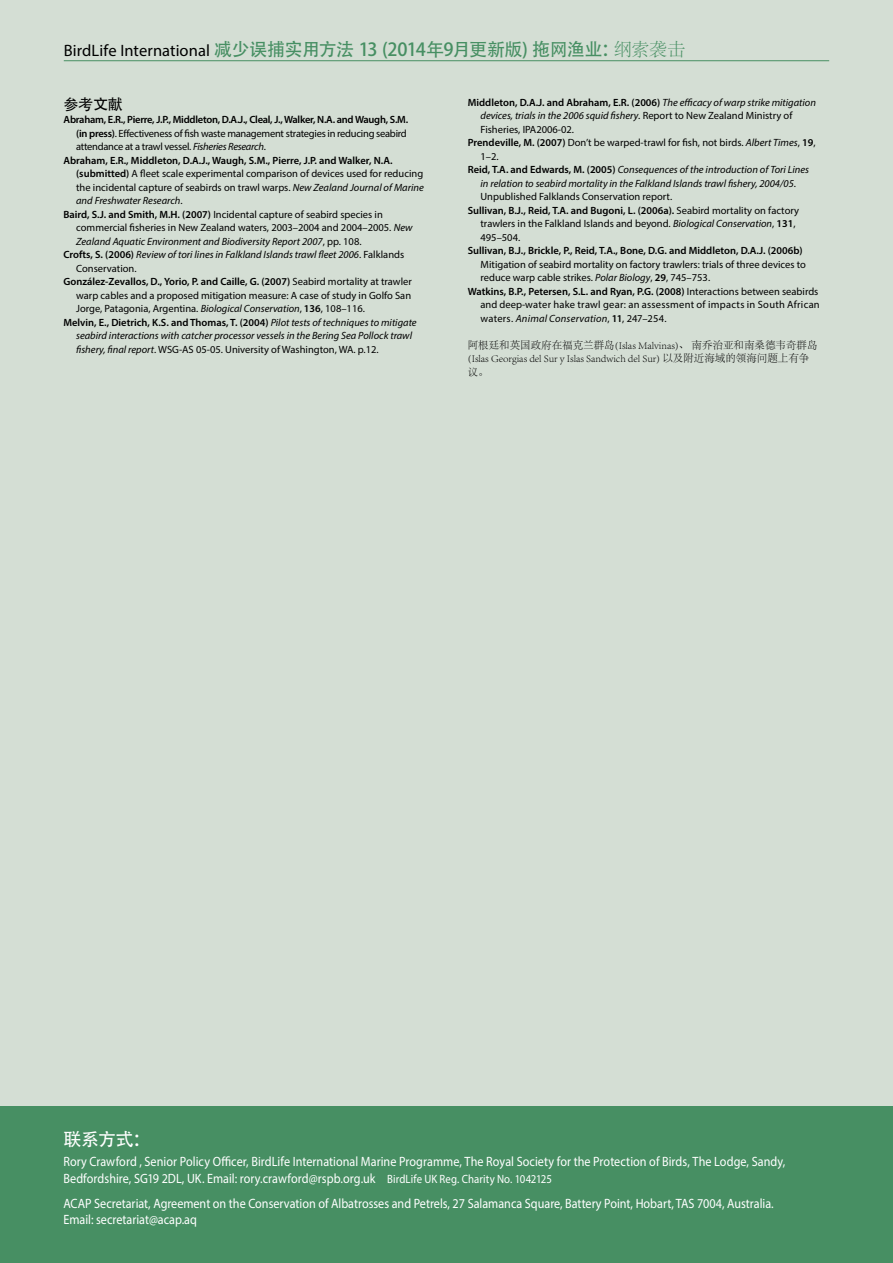
<style>
.page{position:relative;width:893px;height:1263px;background:#fff}
.page>*{position:absolute;margin:0;border:0;box-sizing:border-box;transform-origin:0 0}
.t1{font:18px "Adobe Heiti Std";letter-spacing:-.035em;color:#478f63}
.t2{font:18px "Adobe Heiti Std";color:#fff}
.t3{font:15px "Adobe Heiti Std";color:#000}
.t4{font:13.5px/16.5px "Myriad Pro";color:#fff;scale:.9 1}
.t5{font:10.5px "Myriad Pro";color:#000}
.t6{font:600 10.5px "Myriad Pro";color:#000}
.t7{font:italic 10.5px "Myriad Pro";color:#000}
.t8{font:10.5px "Myriad Pro";letter-spacing:-.025em;color:#000}
.t9{font:300 10.5px/13.5px "Adobe Song Std";color:#000}
.t10{font:600 10.5px "Myriad Pro";letter-spacing:-.025em;color:#000}
.t11{font:10.5px "Myriad Pro";letter-spacing:.02em;color:#000}
.t12{font:italic 10.5px "Myriad Pro";letter-spacing:.02em;color:#000}
.s1{font-family:"Myriad Pro";font-size:16.5px;color:#000}
.s2{font-family:"Adobe Song Std";font-weight:300}
.s3{font-weight:600}
.s4{font-style:italic}
.s5{font-style:normal}
.s6{font-weight:600;font-style:normal}
.s7{font-weight:400}
.s8{font-weight:400;font-style:italic}
.s9{font-size:12px}
</style>
<div class="page">
<div style="left:0;top:0;width:893px;height:1167px;background:#d4ded4"></div>
<div style="left:0;top:1107px;width:893px;height:156px;background:#478f63"></div>
<hr style="left:64px;top:60px;width:765px;height:1px;background:#478f63">
<h1 class="t1" style="left:64px;top:39px;width:623px"><span class="s1">BirdLife International</span> 减少误捕实用方法 13 (2014年9月更新版) 拖网渔业：<span class="s2">纲索袭击</span></h1>
<h2 class="t3" style="left:63px;top:95px;width:61px">参考文献</h2>
<p class="t10" style="left:63px;top:113px;width:346px">Abraham, E.R., Pierre, J.P., Middleton, D.A.J., Cleal, J., Walker, N.A. and Waugh, S.M.</p>
<p class="t8" style="left:76px;top:127px;width:332px"><span class="s3">(in press)</span>. Effectiveness of fish waste management strategies in reducing seabird</p>
<p class="t8" style="left:76px;top:140px;width:191px">attendance at a trawl vessel. <span class="s4">Fisheries Research</span>.</p>
<p class="t6" style="left:63px;top:154px;width:331px">Abraham, E.R., Middleton, D.A.J., Waugh, S.M., Pierre, J.P. and Walker, N.A.</p>
<p class="t5" style="left:76px;top:167px;width:349px"><span class="s3">(submitted)</span> A fleet scale experimental comparison of devices used for reducing</p>
<p class="t5" style="left:76px;top:181px;width:349px">the incidental capture of seabirds on trawl warps. <span class="s4">New Zealand Journal of Marine</span></p>
<p class="t7" style="left:76px;top:194px;width:108px">and Freshwater Research<span class="s5">.</span></p>
<p class="t5" style="left:63px;top:208px;width:321px"><span class="s3">Baird, S.J. and Smith, M.H. (2007)</span> Incidental capture of seabird species in</p>
<p class="t5" style="left:76px;top:221px;width:338px">commercial fisheries in New Zealand waters, 2003–2004 and 2004–2005. <span class="s4">New</span></p>
<p class="t7" style="left:76px;top:235px;width:287px">Zealand Aquatic Environment and Biodiversity Report 2007<span class="s5">, pp. 108.</span></p>
<p class="t7" style="left:63px;top:248px;width:342px"><span class="s6">Crofts, S. (2006)</span> Review of tori lines in Falkland Islands trawl fleet 2006<span class="s5">. Falklands</span></p>
<p class="t5" style="left:76px;top:262px;width:62px">Conservation.</p>
<p class="t6" style="left:63px;top:275px;width:350px">González-Zevallos, D., Yorio, P. and Caille, G. (2007) <span class="s7">Seabird mortality at trawler</span></p>
<p class="t5" style="left:76px;top:289px;width:337px">warp cables and a proposed mitigation measure: A case of study in Golfo San</p>
<p class="t5" style="left:76px;top:302px;width:290px">Jorge, Patagonia, Argentina. <span class="s4">Biological Conservation</span>, <span class="s3">136</span>, 108–116.</p>
<p class="t6" style="left:63px;top:316px;width:355px">Melvin, E., Dietrich, K.S. and Thomas, T. (2004) <span class="s8">Pilot tests of techniques to mitigate</span></p>
<p class="t7" style="left:76px;top:329px;width:337px">seabird interactions with catcher processor vessels in the Bering Sea Pollock trawl</p>
<p class="t5" style="left:76px;top:343px;width:304px"><span class="s4">fishery, final report</span>. WSG-AS 05-05. University of Washington, WA. p.12.</p>
<p class="t6" style="left:468px;top:96px;width:350px">Middleton, D.A.J. and Abraham, E.R. (2006) <span class="s8">The efficacy of warp strike mitigation</span></p>
<p class="t7" style="left:480px;top:109px;width:313px">devices, trials in the 2006 squid fishery<span class="s5">. Report to New Zealand Ministry of</span></p>
<p class="t5" style="left:480px;top:123px;width:95px">Fisheries, IPA2006-02.</p>
<p class="t5" style="left:468px;top:136px;width:349px"><span class="s3">Prendeville, M. (2007)</span> Don’t be warped-trawl for fish, not birds. <span class="s4">Albert Times</span>, <span class="s3">19</span>,</p>
<p class="t5" style="left:480px;top:150px;width:20px">1–2.</p>
<p class="t7" style="left:468px;top:163px;width:343px"><span class="s6">Reid, T.A. and Edwards, M. (2005)</span> Consequences of the introduction of Tori Lines</p>
<p class="t7" style="left:480px;top:177px;width:317px">in relation to seabird mortality in the Falkland Islands trawl fishery, 2004/05<span class="s5">.</span></p>
<p class="t5" style="left:480px;top:190px;width:193px">Unpublished Falklands Conservation report.</p>
<p class="t6" style="left:468px;top:204px;width:333px">Sullivan, B.J., Reid, T.A. and Bugoni, L. (2006a). <span class="s7">Seabird mortality on factory</span></p>
<p class="t5" style="left:480px;top:217px;width:317px">trawlers in the Falkland Islands and beyond. <span class="s4">Biological Conservation</span>, <span class="s3">131</span>,</p>
<p class="t5" style="left:480px;top:231px;width:41px">495–504.</p>
<p class="t6" style="left:468px;top:244px;width:336px">Sullivan, B.J., Brickle, P., Reid, T.A., Bone, D.G. and Middleton, D.A.J. (2006b)</p>
<p class="t5" style="left:480px;top:258px;width:327px">Mitigation of seabird mortality on factory trawlers: trials of three devices to</p>
<p class="t5" style="left:480px;top:271px;width:231px">reduce warp cable strikes. <span class="s4">Polar Biology</span>, <span class="s3">29</span>, 745–753.</p>
<p class="t6" style="left:468px;top:285px;width:352px">Watkins, B.P., Petersen, S.L. and Ryan, P.G. (2008) <span class="s7">Interactions between seabirds</span></p>
<p class="t11" style="left:480px;top:298px;width:341px">and deep-water hake trawl gear: an assessment of impacts in South African</p>
<p class="t12" style="left:480px;top:312px;width:188px"><span class="s5">waters.</span> Animal Conservation<span class="s5">,</span> <span class="s6">11</span><span class="s5">, 247–254.</span></p>
<p class="t9" style="left:468px;top:339px;width:351px">阿根廷和英国政府在福克兰群岛(Islas Malvinas)、 南乔治亚和南桑德韦奇群岛(Islas Georgias del Sur y Islas Sandwich del Sur) 以及附近海域的领海问题上有争议。</p>
<h1 class="t2" style="left:63px;top:1128px;width:89px">联系方式：</h1>
<p class="t4" style="left:63px;top:1153px;width:803px">Rory Crawford , Senior Policy Officer, BirdLife International Marine Programme, The Royal Society for the Protection of Birds, The Lodge, Sandy,<br>Bedfordshire, SG19 2DL, UK. Email: rory.crawford@rspb.org.uk <span class="s9">BirdLife UK Reg. Charity No. 1042125</span></p>
<p class="t4" style="left:63px;top:1195px;width:791px">ACAP Secretariat, Agreement on the Conservation of Albatrosses and Petrels, 27 Salamanca Square, Battery Point, Hobart, TAS 7004, Australia.<br>Email: secretariat@acap.aq</p>
</div>
